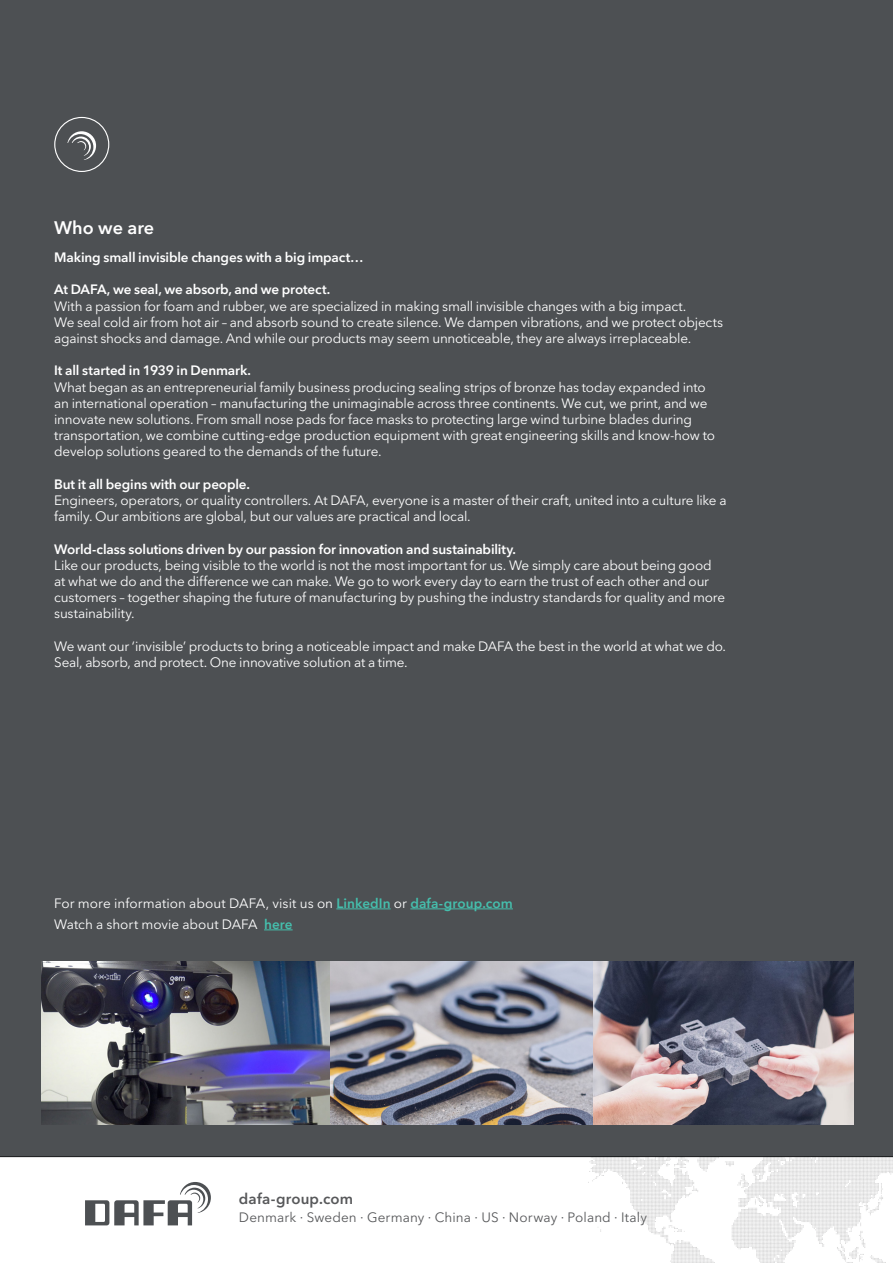
<style>
.page{position:relative;width:893px;height:1263px;background:#fff}
.page>*{position:absolute;margin:0;border:0;box-sizing:border-box;transform-origin:0 0}
.t1{font:600 18px "Avenir Next LT Pro";color:#fff}
.t2{font:600 15px "Avenir Next LT Pro";letter-spacing:.01em;color:#57585a}
.t3{font:13.5px/16.2px "Avenir Next LT Pro";letter-spacing:-.015em;color:#fff}
.t4{font:600 13.5px "Avenir Next LT Pro";letter-spacing:-.01em;color:#fff}
.t5{font:13.5px "Avenir Next LT Pro";letter-spacing:.005em;color:#fff}
.t6{font:13.5px "Avenir Next LT Pro";letter-spacing:.01em;color:#57585a}
.s1{font-weight:600;color:#45bfad}
</style>
<div class="page">
<img style="left:581px;top:1157px;width:312px;height:106px">
<hr style="left:0;top:1156px;width:893px;height:1px;background:#57585a">
<svg style="left:85px;top:1182px;width:126px;height:43px"></svg>
<div style="left:0;top:0;width:893px;height:1156px;background:#4d5053"></div>
<div style="left:54px;top:117px;width:55px;height:55px;border:1px solid #fff;border-radius:50%"></div>
<svg style="left:67px;top:131px;width:29px;height:29px"></svg>
<hr style="left:336px;top:908px;width:55px;height:1px;background:#45bfad">
<hr style="left:410px;top:908px;width:103px;height:1px;background:#45bfad">
<svg style="left:264px;top:929px;width:29px;height:1px"></svg>
<img style="left:42px;top:962px;width:812px;height:162px">
<p class="t1" style="left:54px;top:216px;width:101px">Who we are</p>
<p class="t4" style="left:54px;top:249px;width:311px">Making small invisible changes with a big impact…</p>
<p class="t4" style="left:54px;top:281px;width:278px">At DAFA, we seal, we absorb, and we protect.</p>
<p class="t3" style="left:54px;top:298px;width:634px">With a passion for foam and rubber, we are specialized in making small invisible changes with a big impact.</p>
<p class="t3" style="left:54px;top:314px;width:671px">We seal cold air from hot air – and absorb sound to create silence. We dampen vibrations, and we protect objects against shocks and damage. And while our products may seem unnoticeable, they are always irreplaceable.</p>
<p class="t4" style="left:54px;top:362px;width:198px">It all started in 1939 in Denmark.</p>
<p class="t3" style="left:54px;top:379px;width:662px">What began as an entrepreneurial family business producing sealing strips of bronze has today expanded into an international operation – manufacturing the unimaginable across three continents. We cut, we print, and we innovate new solutions. From small nose pads for face masks to protecting large wind turbine blades during transportation, we combine cutting-edge production equipment with great engineering skills and know-how to develop solutions geared to the demands of the future.</p>
<p class="t4" style="left:54px;top:476px;width:197px">But it all begins with our people.</p>
<p class="t3" style="left:54px;top:492px;width:674px">Engineers, operators, or quality controllers. At DAFA, everyone is a master of their craft, united into a culture like a family. Our ambitions are global, but our values are practical and local.</p>
<p class="t4" style="left:54px;top:541px;width:463px">World-class solutions driven by our passion for innovation and sustainability.</p>
<p class="t3" style="left:54px;top:557px;width:673px">Like our products, being visible to the world is not the most important for us. We simply care about being good at what we do and the difference we can make. We go to work every day to earn the trust of each other and our customers – together shaping the future of manufacturing by pushing the industry standards for quality and more sustainability.</p>
<p class="t3" style="left:54px;top:638px;width:673px">We want our ‘invisible’ products to bring a noticeable impact and make DAFA the best in the world at what we do.<br>Seal, absorb, and protect. One innovative solution at a time.</p>
<p class="t5" style="left:54px;top:895px;width:460px">For more information about DAFA, visit us on <span class="s1">LinkedIn</span> or <span class="s1">dafa-group.com</span></p>
<p class="t3" style="left:54px;top:916px;width:240px">Watch a short movie about DAFA <span class="s1">here</span></p>
<p class="t2" style="left:239px;top:1189px;width:116px">dafa-group.com</p>
<p class="t6" style="left:239px;top:1209px;width:410px">Denmark · Sweden · Germany · China · US · Norway · Poland · Italy</p>
</div>
